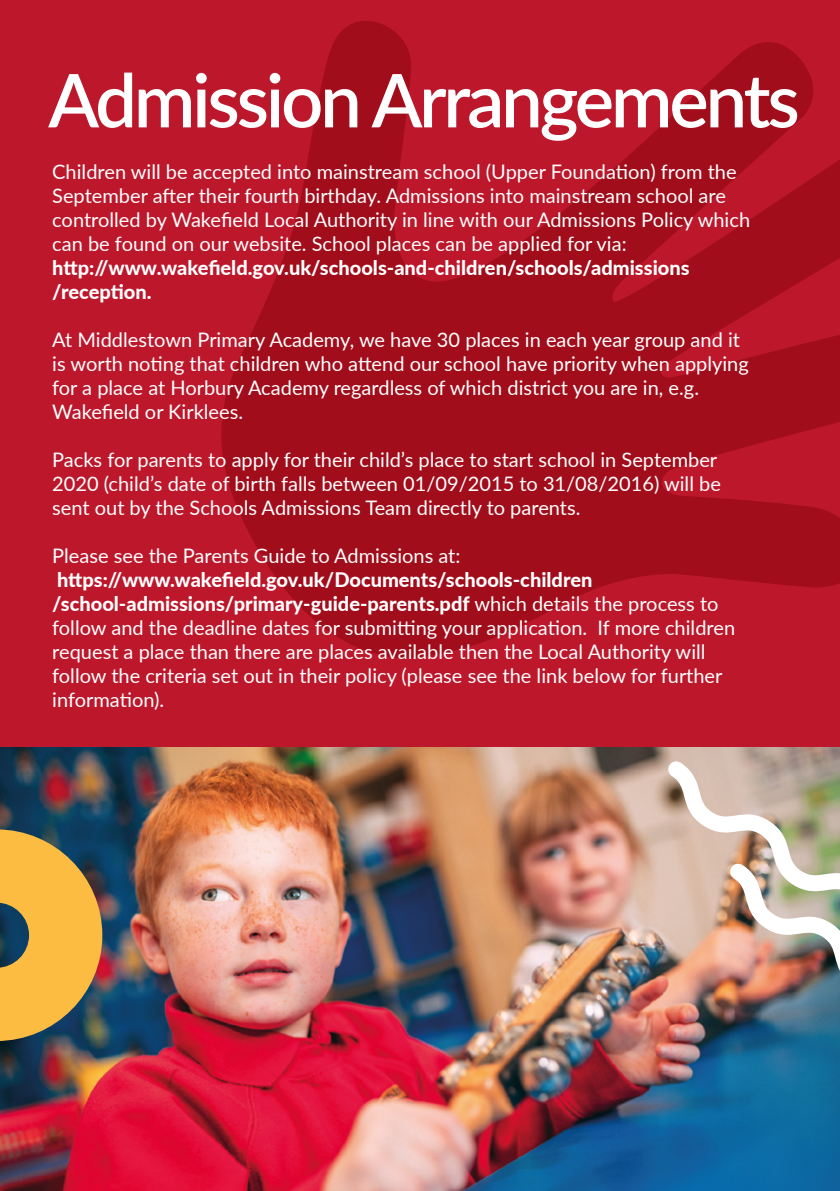
<style>
.page{position:relative;width:840px;height:1191px;background:#fff}
.page>*{position:absolute;margin:0;border:0;box-sizing:border-box;transform-origin:0 0}
.t1{font:600 74px "Lato";letter-spacing:-.04em;color:#fff}
.t2{font:20px/24px "Lato";color:#fff}
.t3{font:800 20px/24px "Lato";color:#fff}
.s1{font-weight:800}
</style>
<div class="page">
<div style="left:0;top:0;width:839px;height:789px;background:#bd172b"></div>
<img style="left:0;top:747px;width:839px;height:444px">
<svg style="left:715px;top:1032px;width:124px;height:102px;background:#116a9a"></svg>
<img style="left:653px;top:747px;width:186px;height:285px">
<svg style="left:0;top:829px;width:102px;height:212px;background:#bc9847"></svg>
<svg style="left:221px;top:21px;width:618px;height:637px;fill:#a10d1b"></svg>
<h1 class="t1" style="left:48px;top:47px;width:752px">Admission Arrangements</h1>
<p class="t2" style="left:52px;top:159px;width:699px">Children will be accepted into mainstream school (Upper Foundation) from the September after their fourth birthday. Admissions into mainstream school are controlled by Wakefield Local Authority in line with our Admissions Policy which can be found on our website. School places can be applied for via:</p>
<p class="t3" style="left:52px;top:255px;width:638px">http://www.wakefield.gov.uk/schools-and-children/schools/admissions /reception.</p>
<p class="t2" style="left:52px;top:327px;width:697px">At Middlestown Primary Academy, we have 30 places in each year group and it is worth noting that children who attend our school have priority when applying for a place at Horbury Academy regardless of which district you are in, e.g.<br>Wakefield or Kirklees.</p>
<p class="t2" style="left:52px;top:447px;width:669px">Packs for parents to apply for their child’s place to start school in September<br>2020 (child’s date of birth falls between 01/09/2015 to 31/08/2016) will be sent out by the Schools Admissions Team directly to parents.</p>
<p class="t2" style="left:52px;top:543px;width:409px">Please see the Parents Guide to Admissions at:</p>
<p class="t2" style="left:52px;top:567px;width:684px"><span class="s1">https://www.wakefield.gov.uk/Documents/schools-children /school-admissions/primary-guide-parents.pdf</span> which details the process to follow and the deadline dates for submitting your application. If more children request a place than there are places available then the Local Authority will follow the criteria set out in their policy (please see the link below for further information).</p>
</div>
